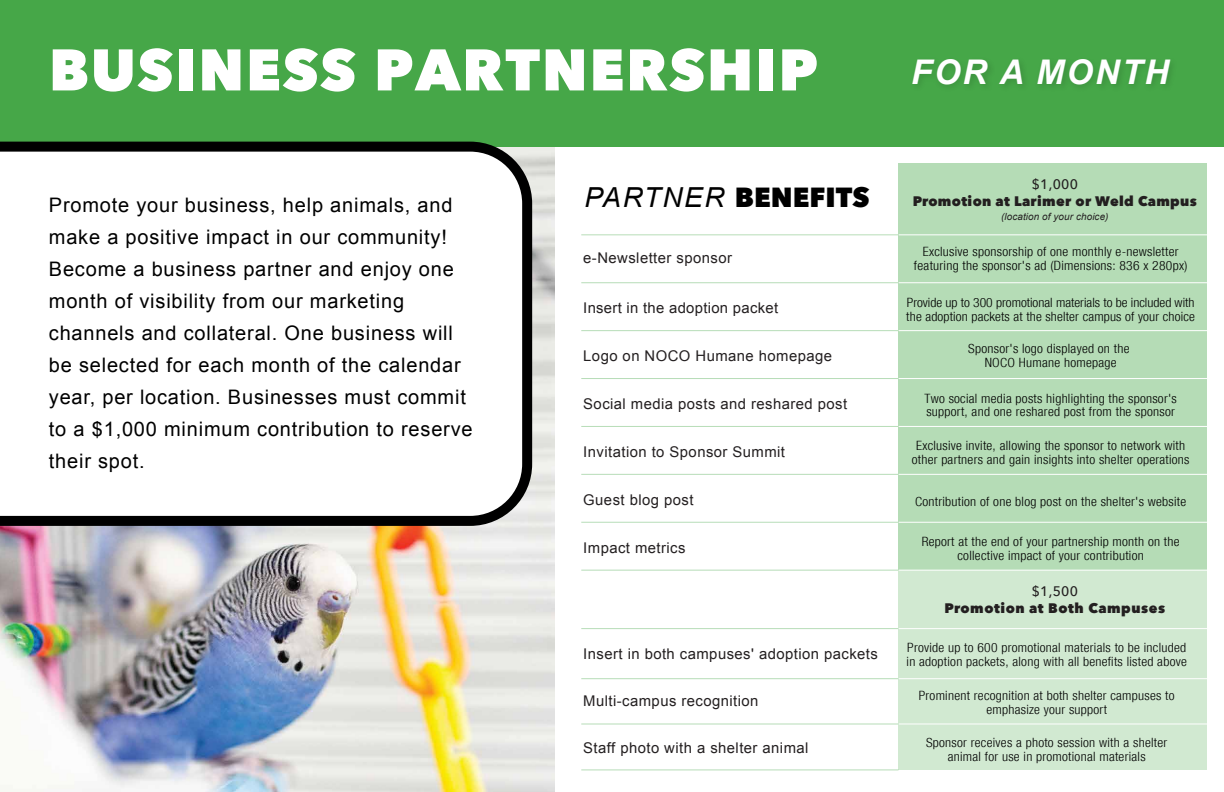
<style>
.page{position:relative;width:1224px;height:792px;background:#fff}
.page>*{position:absolute;margin:0;border:0;box-sizing:border-box;transform-origin:0 0}
.t1{font:800 58px "Avenir Next";letter-spacing:.03em;color:#fff}
.t2{font:italic 700 34px "Arial";letter-spacing:.06em;color:#fff}
.t3{font:800 27.6px "Avenir Next";color:#000}
.t4{font:20px/32px "Arial";letter-spacing:.04em;color:#000}
.t5{font:14.8px "Arial";letter-spacing:.03em;color:#231f20}
.t6{font:800 13.8px "Avenir Next";letter-spacing:.025em;color:#231f20}
.t7{font:500 13.8px "Avenir Next";letter-spacing:.02em;color:#231f20}
.t8{font:300 condensed 12.8px/13.8px "Helvetica Neue";letter-spacing:.02em;color:#000;text-align:center;scale:1.06 1}
.t9{font:300 condensed 12.8px/13.8px "Helvetica Neue";color:#000;scale:1.06 1}
.t10{font:italic 9.8px "Arial";letter-spacing:.01em;color:#231f20}
.s1{font-family:"Arial";font-weight:400;font-style:italic}
</style>
<div class="page">
<div style="left:898px;top:570px;width:309px;height:200px;background:#d1e9d1"></div>
<img style="left:0;top:146px;width:555px;height:646px">
<div style="left:0;top:0;width:1224px;height:146px;background:#46a748"></div>
<svg style="left:0;top:141px;width:537px;height:390px"></svg>
<div style="left:898px;top:164px;width:309px;height:406px;background:#b5dcb6"></div>
<hr style="left:581px;top:282px;width:317px;height:1px;background:#46a748">
<hr style="left:899px;top:282px;width:314px;height:1px;background:#fff">
<hr style="left:581px;top:234px;width:317px;height:1px;background:#46a748">
<hr style="left:899px;top:234px;width:314px;height:1px;background:#fff">
<hr style="left:581px;top:330px;width:317px;height:1px;background:#46a748">
<hr style="left:899px;top:330px;width:314px;height:1px;background:#fff">
<hr style="left:581px;top:378px;width:317px;height:1px;background:#46a748">
<hr style="left:899px;top:378px;width:314px;height:1px;background:#fff">
<hr style="left:581px;top:426px;width:317px;height:1px;background:#46a748">
<hr style="left:899px;top:426px;width:314px;height:1px;background:#fff">
<hr style="left:581px;top:474px;width:317px;height:1px;background:#46a748">
<hr style="left:899px;top:474px;width:314px;height:1px;background:#fff">
<hr style="left:581px;top:522px;width:317px;height:1px;background:#46a748">
<hr style="left:899px;top:522px;width:314px;height:1px;background:#fff">
<hr style="left:581px;top:724px;width:317px;height:1px;background:#46a748">
<hr style="left:899px;top:724px;width:314px;height:1px;background:#fff">
<hr style="left:581px;top:628px;width:317px;height:1px;background:#46a748">
<hr style="left:899px;top:628px;width:314px;height:1px;background:#fff">
<hr style="left:581px;top:678px;width:317px;height:1px;background:#46a748">
<hr style="left:899px;top:678px;width:314px;height:1px;background:#fff">
<hr style="left:581px;top:769px;width:317px;height:1px;background:#46a748">
<hr style="left:581px;top:570px;width:317px;height:1px;background:#46a748">
<hr style="left:899px;top:570px;width:314px;height:1px;background:#fff">
<h1 class="t1" style="left:49px;top:34px;width:771px">BUSINESS PARTNERSHIP</h1>
<h2 class="t2" style="left:911px;top:49px;width:259px">FOR A MONTH</h2>
<p class="t4" style="left:49px;top:189px;width:425px">Promote your business, help animals, and make a positive impact in our community!<br>Become a business partner and enjoy one month of visibility from our marketing channels and collateral. One business will be selected for each month of the calendar year, per location. Businesses must commit to a $1,000 minimum contribution to reserve their spot.</p>
<h3 class="t3" style="left:585px;top:180px;width:287px"><span class="s1">PARTNER</span> BENEFITS</h3>
<p class="t7" style="left:1032px;top:172px;width:48px">$1,000</p>
<p class="t6" style="left:913px;top:192px;width:285px">Promotion at Larimer or Weld Campus</p>
<p class="t10" style="left:1001px;top:210px;width:109px">(location of your choice)</p>
<p class="t5" style="left:583px;top:248px;width:150px">e-Newsletter sponsor</p>
<p class="t8" style="left:914px;top:245px;width:259px">Exclusive sponsorship of one monthly e-newsletter featuring the sponsor's ad (Dimensions: 836 x 280px)</p>
<p class="t5" style="left:583px;top:298px;width:196px">Insert in the adoption packet</p>
<p class="t9" style="left:906px;top:295px;width:274px">Provide up to 300 promotional materials to be included with the adoption packets at the shelter campus of your choice</p>
<p class="t5" style="left:583px;top:346px;width:250px">Logo on NOCO Humane homepage</p>
<p class="t8" style="left:968px;top:342px;width:154px">Sponsor's logo displayed on the<br>NOCO Humane homepage</p>
<p class="t5" style="left:583px;top:394px;width:265px">Social media posts and reshared post</p>
<p class="t8" style="left:924px;top:391px;width:240px;text-align:left">Two social media posts highlighting the sponsor's support, and one reshared post from the sponsor</p>
<p class="t5" style="left:583px;top:442px;width:203px">Invitation to Sponsor Summit</p>
<p class="t8" style="left:912px;top:439px;width:264px">Exclusive invite, allowing the sponsor to network with other partners and gain insights into shelter operations</p>
<p class="t5" style="left:583px;top:490px;width:112px">Guest blog post</p>
<p class="t8" style="left:915px;top:495px;width:257px">Contribution of one blog post on the shelter's website</p>
<p class="t5" style="left:583px;top:538px;width:104px">Impact metrics</p>
<p class="t8" style="left:922px;top:535px;width:245px">Report at the end of your partnership month on the collective impact of your contribution</p>
<p class="t7" style="left:1032px;top:579px;width:48px">$1,500</p>
<p class="t6" style="left:945px;top:599px;width:222px">Promotion at Both Campuses</p>
<p class="t5" style="left:583px;top:644px;width:296px">Insert in both campuses' adoption packets</p>
<p class="t8" style="left:907px;top:641px;width:266px;text-align:left">Provide up to 600 promotional materials to be included in adoption packets, along with all benefits listed above</p>
<p class="t5" style="left:583px;top:692px;width:177px">Multi-campus recognition</p>
<p class="t8" style="left:919px;top:688px;width:243px">Prominent recognition at both shelter campuses to emphasize your support</p>
<p class="t5" style="left:583px;top:739px;width:227px">Staff photo with a shelter animal</p>
<p class="t8" style="left:926px;top:735px;width:229px">Sponsor receives a photo session with a shelter animal for use in promotional materials</p>
</div>
